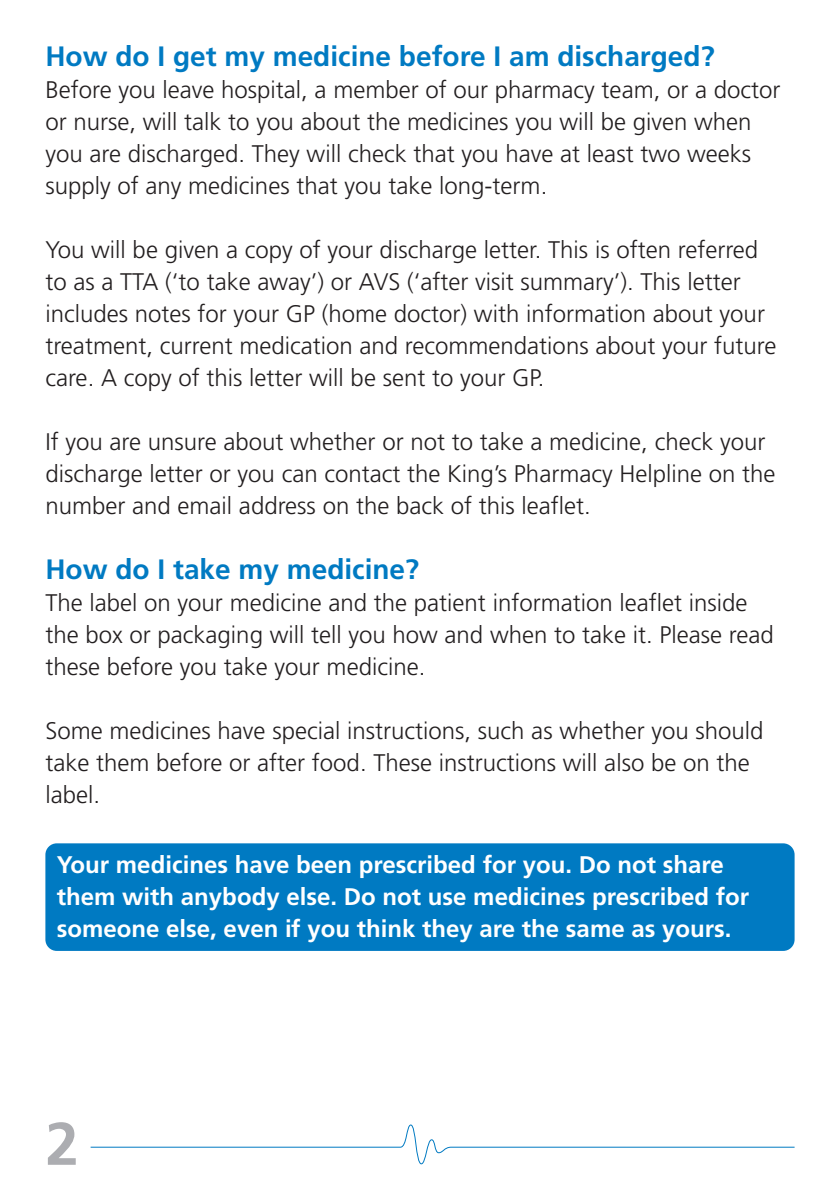
<style>
.page{position:relative;width:840px;height:1191px;background:#fff}
.page>*{position:absolute;margin:0;border:0;box-sizing:border-box;transform-origin:0 0}
.t1{font:700 60px "Frutiger LT Pro";color:#acadb1}
.t2{font:700 28px "Frutiger LT Pro";color:#007ac2}
.t3{font:300 24px/32px "Frutiger LT Pro";color:#231f20}
.t4{font:700 24px/32px "Frutiger LT Pro";color:#fff}
</style>
<div class="page">
<svg style="left:90px;top:1124px;width:705px;height:40px"></svg>
<div style="left:45px;top:843px;width:749px;height:108px;background:#007ac2;border-radius:11px"></div>
<p class="t2" style="left:45px;top:40px;width:670px">How do I get my medicine before I am discharged?</p>
<p class="t3" style="left:45px;top:74px;width:736px">Before you leave hospital, a member of our pharmacy team, or a doctor or nurse, will talk to you about the medicines you will be given when you are discharged. They will check that you have at least two weeks supply of any medicines that you take long-term.</p>
<p class="t3" style="left:45px;top:234px;width:732px">You will be given a copy of your discharge letter. This is often referred to as a TTA (‘to take away’) or AVS (‘after visit summary’). This letter includes notes for your GP (home doctor) with information about your treatment, current medication and recommendations about your future care. A copy of this letter will be sent to your GP.</p>
<p class="t3" style="left:45px;top:426px;width:731px">If you are unsure about whether or not to take a medicine, check your discharge letter or you can contact the King’s Pharmacy Helpline on the number and email address on the back of this leaflet.</p>
<p class="t2" style="left:45px;top:552px;width:375px">How do I take my medicine?</p>
<p class="t3" style="left:45px;top:586px;width:729px">The label on your medicine and the patient information leaflet inside the box or packaging will tell you how and when to take it. Please read these before you take your medicine.</p>
<p class="t3" style="left:45px;top:714px;width:719px">Some medicines have special instructions, such as whether you should take them before or after food. These instructions will also be on the label.</p>
<p class="t4" style="left:57px;top:848px;width:693px">Your medicines have been prescribed for you. Do not share them with anybody else. Do not use medicines prescribed for someone else, even if you think they are the same as yours.</p>
<h1 class="t1" style="left:45px;top:1108px;width:35px">2</h1>
</div>
